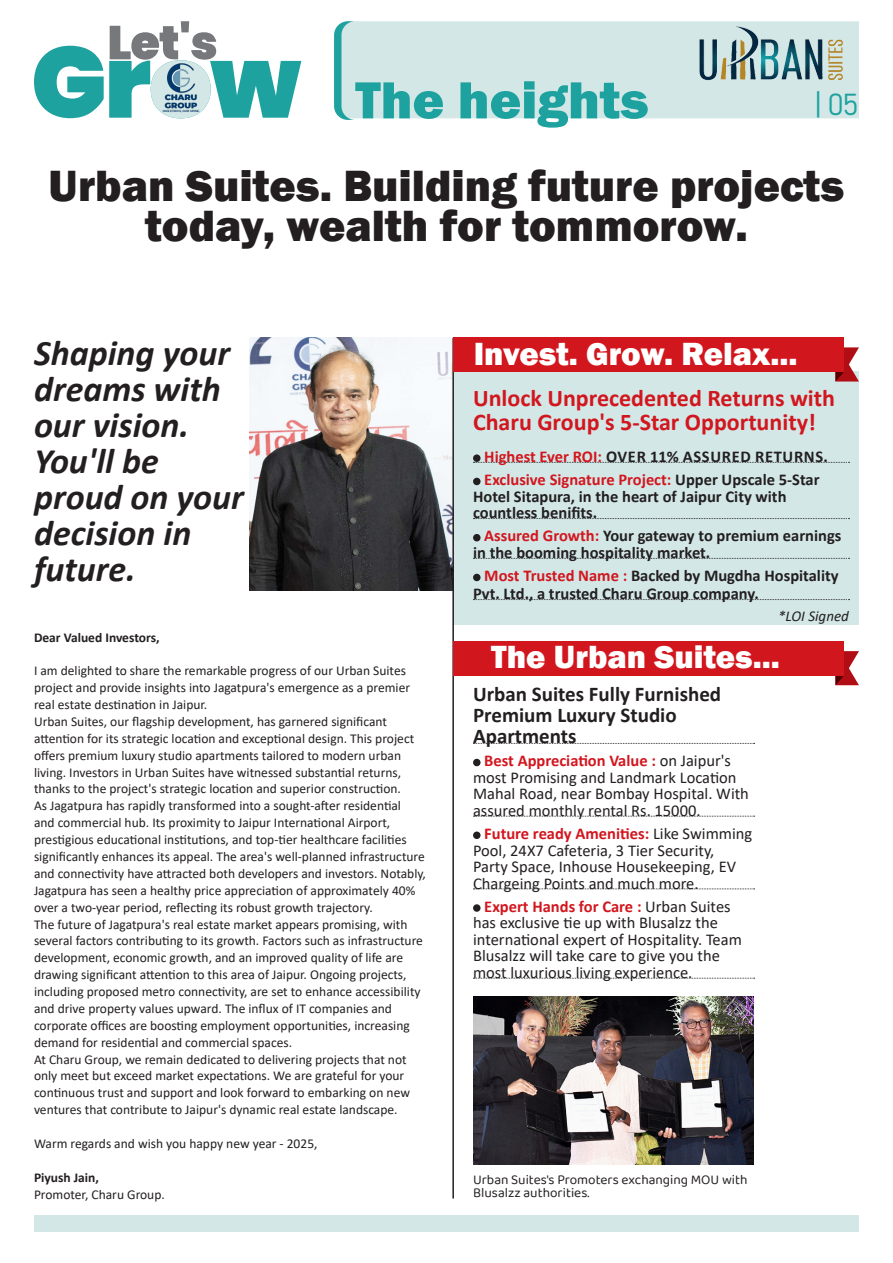
<style>
.page{position:relative;width:893px;height:1263px;background:#fff}
.page>*{position:absolute;margin:0;border:0;box-sizing:border-box;transform-origin:0 0}
.Body_Text_Unicode{font:800 54px "Franklin Gothic";color:#1ea29f}
.Body_Text_Unicode-2{font:800 45px/40.5px "Franklin Gothic";color:#231f20;text-align:center}
.Body_Text_Unicode-3{font:italic 700 36px/36px "Calibri";color:#231f20}
.Body_Text_Unicode-4{font:800 33px "Franklin Gothic";color:#fff}
.Body_Text_Unicode-5{font:30px "Bahnschrift";color:#1ea29f}
.Body_Text_Unicode-6{font:700 24px/24px "Calibri";color:#d2161e}
.Body_Text_Unicode-7{font:700 21px/21px "Calibri";color:#231f20}
.Body_Text_Unicode-8{font:16.5px/16.5px "Calibri";color:#231f20}
.Body_Text_Unicode-9{font:700 16.5px/16.5px "Calibri";color:#231f20}
.Body_Text_Unicode-10{font:700 16.5px "Calibri";letter-spacing:.04em;color:#231f20}
.Body_Text_Unicode-11{font:italic 15px "Calibri";color:#231f20}
.Body_Text_Unicode-12{font:13.5px/16.8px "Calibri";color:#231f20}
.Body_Text_Unicode-13{font:13.5px/13.5px "Baloo 2";color:#231f20}
.Body_Text_Unicode-14{font:700 13.5px "Calibri";color:#231f20}
.s1{font-weight:700}
.s2{color:#d2161e}
.s3{font-weight:700;color:#d2161e}
</style>
<div class="page">
<div style="left:454px;top:372px;width:405px;height:253px;background:#d3e7e7"></div>
<div style="left:34px;top:1215px;width:825px;height:17px;background:#d3e7e7"></div>
<svg style="left:473px;top:743px;width:282px;height:1px"></svg>
<svg style="left:473px;top:816px;width:282px;height:1px"></svg>
<svg style="left:473px;top:888px;width:282px;height:1px"></svg>
<svg style="left:473px;top:978px;width:282px;height:1px"></svg>
<div style="left:473px;top:759px;width:8px;height:7px;border:2px solid #231f20;border-radius:50%"></div>
<div style="left:473px;top:831px;width:8px;height:8px;border:2px solid #231f20;border-radius:50%"></div>
<div style="left:473px;top:904px;width:8px;height:8px;border:2px solid #231f20;border-radius:50%"></div>
<svg style="left:473px;top:518px;width:376px;height:1px"></svg>
<svg style="left:473px;top:558px;width:376px;height:1px"></svg>
<svg style="left:473px;top:599px;width:376px;height:1px"></svg>
<svg style="left:473px;top:455px;width:376px;height:8px"></svg>
<div style="left:473px;top:454px;width:8px;height:8px;border:2px solid #231f20;border-radius:50%"></div>
<div style="left:473px;top:478px;width:8px;height:7px;border:2px solid #231f20;border-radius:50%"></div>
<div style="left:473px;top:534px;width:8px;height:7px;border:2px solid #231f20;border-radius:50%"></div>
<div style="left:473px;top:574px;width:8px;height:7px;border:2px solid #231f20;border-radius:50%"></div>
<img style="left:250px;top:338px;width:202px;height:253px">
<div style="left:355px;top:21px;width:504px;height:97px;background:#d3e7e7"></div>
<img style="left:688px;top:23px;width:166px;height:66px">
<svg style="left:334px;top:21px;width:21px;height:99px"></svg>
<hr style="left:452px;top:338px;width:2px;height:860px;background:#231f20">
<svg style="left:835px;top:347px;width:24px;height:34px"></svg>
<div style="left:453px;top:338px;width:391px;height:34px;background:#d2161e"></div>
<svg style="left:835px;top:651px;width:24px;height:34px"></svg>
<div style="left:453px;top:641px;width:391px;height:35px;background:#d2161e"></div>
<img style="left:473px;top:996px;width:281px;height:169px">
<svg style="left:34px;top:21px;width:267px;height:97px"></svg>
<p class="Body_Text_Unicode" style="left:355px;top:65px;width:295px">The heights</p>
<p class="Body_Text_Unicode-5" style="left:814px;top:81px;width:46px">| 05</p>
<p class="Body_Text_Unicode-2" style="left:48px;top:165px;width:797px">Urban Suites. Building future projects today, wealth for tommorow.</p>
<p class="Body_Text_Unicode-3" style="left:34px;top:334px;width:211px">Shaping your dreams with our vision.<br>You'll be proud on your decision in future.</p>
<p class="Body_Text_Unicode-14" style="left:34px;top:627px;width:127px">Dear Valued Investors,</p>
<p class="Body_Text_Unicode-12" style="left:34px;top:662px;width:382px">I am delighted to share the remarkable progress of our Urban Suites project and provide insights into Jagatpura's emergence as a premier real estate destination in Jaipur.<br>Urban Suites, our flagship development, has garnered significant attention for its strategic location and exceptional design. This project offers premium luxury studio apartments tailored to modern urban living. Investors in Urban Suites have witnessed substantial returns, thanks to the project's strategic location and superior construction.</p>
<p class="Body_Text_Unicode-12" style="left:34px;top:797px;width:393px">As Jagatpura has rapidly transformed into a sought-after residential<br>and commercial hub. Its proximity to Jaipur International Airport, prestigious educational institutions, and top-tier healthcare facilities significantly enhances its appeal. The area's well-planned infrastructure and connectivity have attracted both developers and investors. Notably, Jagatpura has seen a healthy price appreciation of approximately 40% over a two-year period, reflecting its robust growth trajectory.</p>
<p class="Body_Text_Unicode-12" style="left:34px;top:915px;width:390px">The future of Jagatpura's real estate market appears promising, with several factors contributing to its growth. Factors such as infrastructure development, economic growth, and an improved quality of life are drawing significant attention to this area of Jaipur. Ongoing projects, including proposed metro connectivity, are set to enhance accessibility and drive property values upward. The influx of IT companies and corporate offices are boosting employment opportunities, increasing demand for residential and commercial spaces.<br>At Charu Group, we remain dedicated to delivering projects that not only meet but exceed market expectations. We are grateful for your continuous trust and support and look forward to embarking on new ventures that contribute to Jaipur's dynamic real estate landscape.</p>
<p class="Body_Text_Unicode-12" style="left:34px;top:1135px;width:285px">Warm regards and wish you happy new year - 2025,</p>
<p class="Body_Text_Unicode-12" style="left:34px;top:1168px;width:132px"><span class="s1">Piyush Jain,<br></span>Promoter, Charu Group.</p>
<p class="Body_Text_Unicode-4" style="left:474px;top:332px;width:325px">Invest. Grow. Relax...</p>
<p class="Body_Text_Unicode-6" style="left:473px;top:386px;width:363px">Unlock Unprecedented Returns with<br>Charu Group's 5-Star Opportunity!</p>
<p class="Body_Text_Unicode-10" style="left:484px;top:445px;width:345px"><span class="s2">Highest Ever ROI:</span> OVER 11% ASSURED RETURNS.</p>
<p class="Body_Text_Unicode-9" style="left:473px;top:471px;width:348px;text-indent:11px"><span class="s2">Exclusive Signature Project:</span> Upper Upscale 5-Star<br>Hotel Sitapura, in the heart of Jaipur City with countless benifits.</p>
<p class="Body_Text_Unicode-9" style="left:473px;top:527px;width:370px;text-indent:11px"><span class="s2">Assured Growth:</span> Your gateway to premium earnings in the booming hospitality market.</p>
<p class="Body_Text_Unicode-9" style="left:473px;top:566px;width:367px;line-height:18px;text-indent:11px"><span class="s2">Most Trusted Name :</span> Backed by Mugdha Hospitality<br>Pvt. Ltd., a trusted Charu Group company.</p>
<p class="Body_Text_Unicode-11" style="left:778px;top:606px;width:72px">*LOI Signed</p>
<p class="Body_Text_Unicode-4" style="left:491px;top:636px;width:290px">The Urban Suites...</p>
<p class="Body_Text_Unicode-7" style="left:473px;top:683px;width:250px">Urban Suites Fully Furnished<br>Premium Luxury Studio<br>Apartments</p>
<p class="Body_Text_Unicode-8" style="left:473px;top:752px;width:277px;text-indent:11px"><span class="s3">Best Appreciation Value :</span> on Jaipur's most Promising and Landmark Location Mahal Road, near Bombay Hospital. With assured monthly rental Rs. 15000.</p>
<p class="Body_Text_Unicode-8" style="left:473px;top:825px;width:281px;text-indent:11px"><span class="s3">Future ready Amenities:</span> Like Swimming Pool, 24X7 Cafeteria, 3 Tier Security, Party Space, Inhouse Housekeeping, EV Chargeing Points and much more.</p>
<p class="Body_Text_Unicode-8" style="left:473px;top:898px;width:270px;text-indent:11px"><span class="s3">Expert Hands for Care :</span> Urban Suites has exclusive tie up with Blusalzz the international expert of Hospitality. Team Blusalzz will take care to give you the most luxurious living experience.</p>
<p class="Body_Text_Unicode-13" style="left:473px;top:1173px;width:276px">Urban Suites's Promoters exchanging MOU with<br>Blusalzz authorities.</p>
</div>
